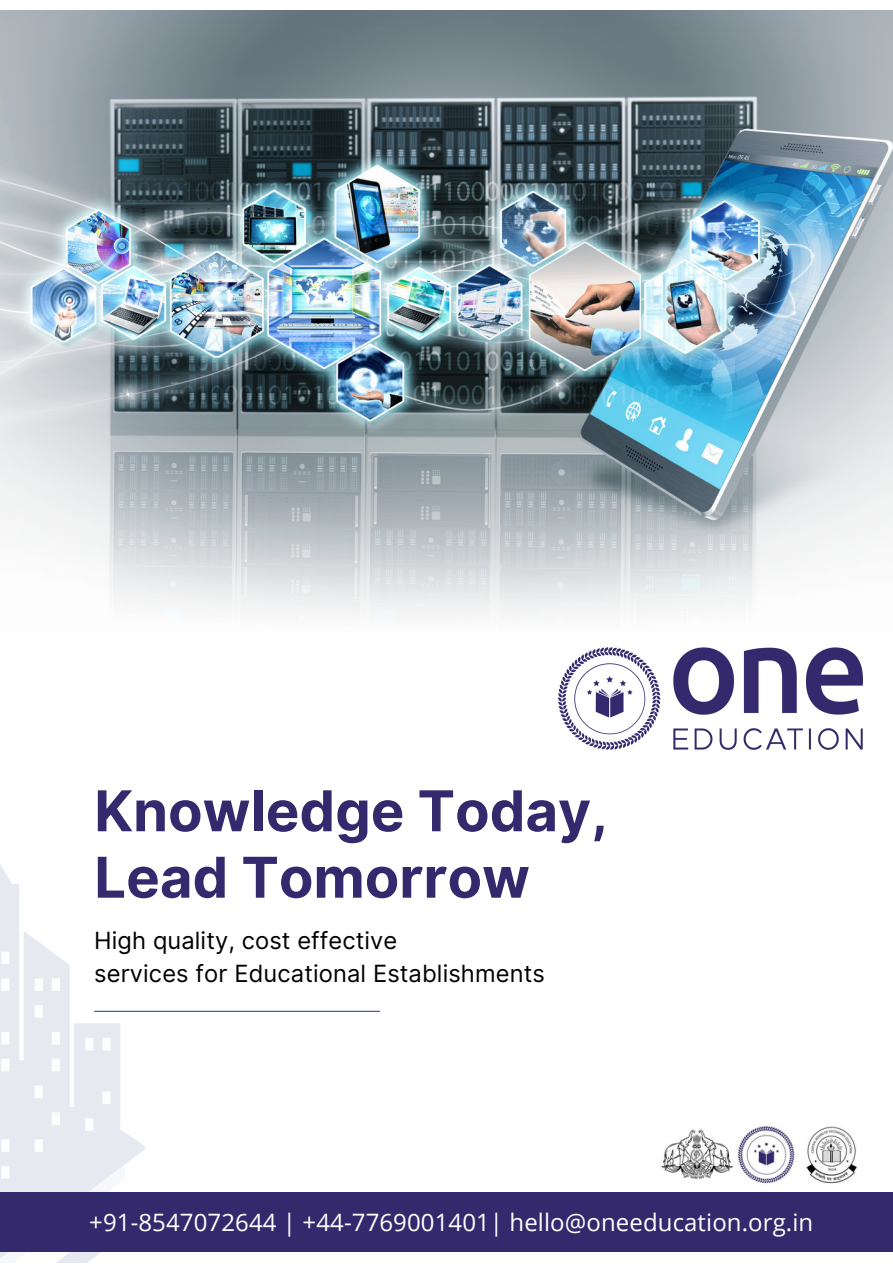
<style>
.page{position:relative;width:893px;height:1264px;background:#fff}
.page>*{position:absolute;margin:0;border:0;box-sizing:border-box;transform-origin:0 0}
.t1{font:700 56.25px "Inter";color:#35296d}
.t2{font:24px "Open Sans";letter-spacing:.005em;color:#fff}
.t3{font:23.7px "Inter";letter-spacing:.005em;color:#000}
</style>
<div class="page">
<img style="left:0;top:10px;width:892px;height:609px">
<svg style="left:0;top:864px;width:147px;height:300px"></svg>
<svg style="left:0;top:898px;width:125px;height:364px"></svg>
<div style="left:0;top:1192px;width:892px;height:60px;background:#35296d"></div>
<hr style="left:94px;top:1010px;width:286px;height:1px;background:#325280">
<img style="left:558px;top:647px;width:304px;height:102px">
<img style="left:661px;top:1126px;width:196px;height:58px">
<p class="t1" style="left:94px;top:777px;width:515px">Knowledge Today,</p>
<p class="t1" style="left:94px;top:843px;width:437px">Lead Tomorrow</p>
<p class="t3" style="left:94px;top:926px;width:304px">High quality, cost effective</p>
<p class="t3" style="left:94px;top:958px;width:452px">services for Educational Establishments</p>
<p class="t2" style="left:89px;top:1204px;width:725px">+91-8547072644 | +44-7769001401| hello@oneeducation.org.in</p>
</div>
